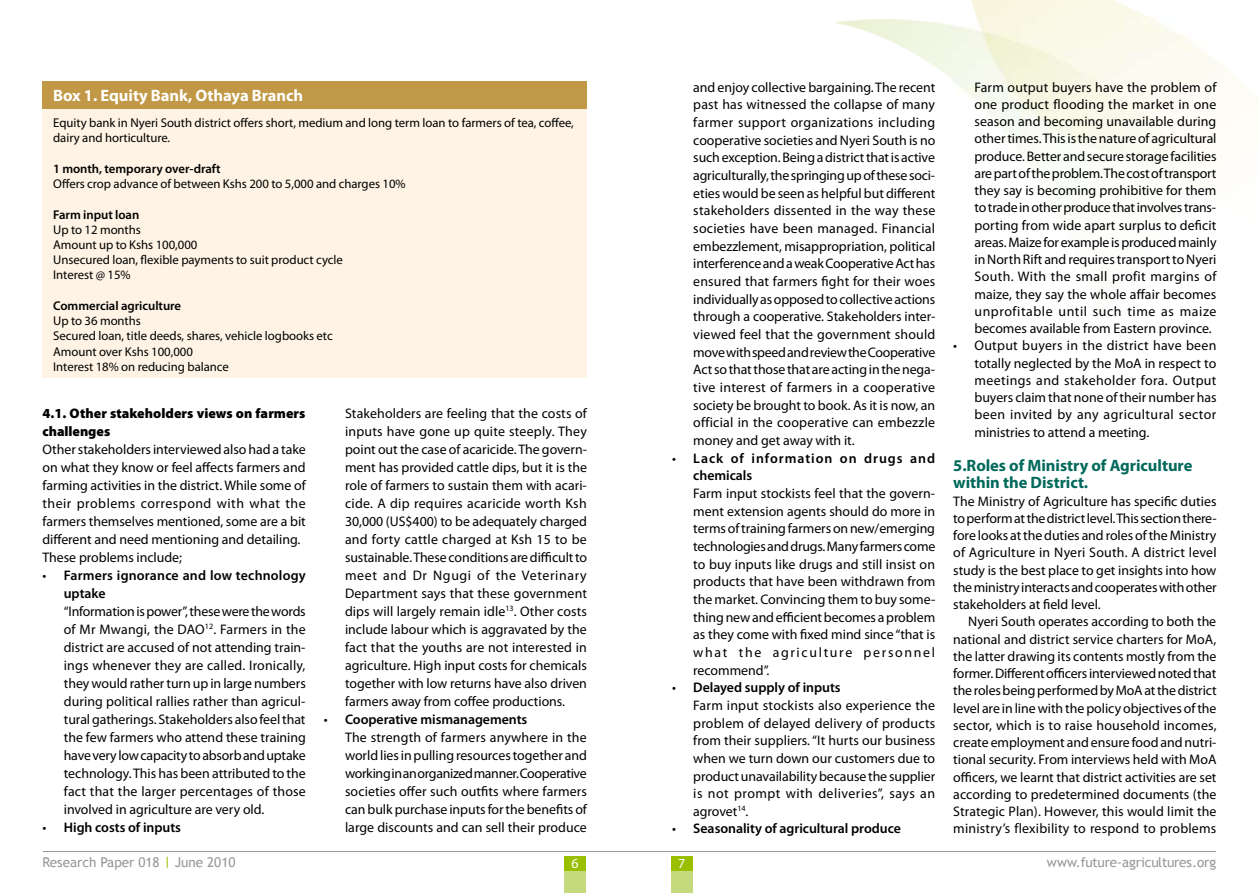
<style>
.page{position:relative;width:1259px;height:893px;background:#fff}
.page>*{position:absolute;margin:0;border:0;box-sizing:border-box;transform-origin:0 0}
.t1{font:700 16.5px/17.2px "Myriad Pro";letter-spacing:-.005em;color:#00695b}
.t2{font:700 16.5px "Myriad Pro";letter-spacing:-.005em;color:#fff}
.t3{font:13.8px/18px "Myriad Pro";letter-spacing:-.005em;color:#000;text-align:justify}
.t4{font:600 13.8px "Myriad Pro";letter-spacing:-.005em;color:#000}
.t5{font:900 13.8px/18px "Myriad Pro";letter-spacing:.005em;color:#000}
.t6{font:600 13.8px/18px "Myriad Pro";letter-spacing:.015em;color:#000}
.t7{font:600 13.8px/17.7px "Myriad Pro";letter-spacing:.065em;color:#000}
.t8{font:13.8px "Myriad Pro";color:#fff}
.t9{font:13.5px "Trebuchet MS";color:#97979b}
.t10{font:12.75px/15.1px "Myriad Pro";letter-spacing:-.005em;color:#000}
.t11{font:600 12.75px "Myriad Pro";letter-spacing:-.005em;color:#000}
.s1{font-weight:400}
.s2{font-weight:600}
.s3{color:#98c000}
</style>
<div class="page">
<div style="left:564px;top:856px;width:22px;height:15px;background:#98c000"></div>
<div style="left:564px;top:871px;width:22px;height:22px;background:#c5d97d"></div>
<hr style="left:43px;top:851px;width:586px;height:1px;background:#97979b">
<div style="left:671px;top:856px;width:21px;height:15px;background:#98c000"></div>
<div style="left:671px;top:871px;width:21px;height:22px;background:#c5d97d"></div>
<hr style="left:629px;top:851px;width:587px;height:1px;background:#97979b">
<img style="left:835px;top:17px;width:157px;height:101px">
<div style="left:43px;top:105px;width:544px;height:273px;background:#fef3e4"></div>
<div style="left:43px;top:81px;width:544px;height:28px;background:#c19845"></div>
<p class="t2" style="left:53px;top:85px;width:252px">Box 1. Equity Bank, Othaya Branch</p>
<p class="t10" style="left:53px;top:115px;width:522px">Equity bank in Nyeri South district offers short, medium and long term loan to farmers of tea, coffee, dairy and horticulture.</p>
<p class="t11" style="left:53px;top:160px;width:169px">1 month, temporary over-draft</p>
<p class="t10" style="left:53px;top:176px;width:354px">Offers crop advance of between Kshs 200 to 5,000 and charges 10%</p>
<p class="t11" style="left:53px;top:206px;width:88px">Farm input loan</p>
<p class="t10" style="left:53px;top:222px;width:291px">Up to 12 months<br>Amount up to Kshs 100,000<br>Unsecured loan, flexible payments to suit product cycle<br>Interest @ 15%</p>
<p class="t11" style="left:53px;top:297px;width:130px">Commercial agriculture</p>
<p class="t10" style="left:53px;top:313px;width:281px">Up to 36 months<br>Secured loan, title deeds, shares, vehicle logbooks etc<br>Amount over Kshs 100,000<br>Interest 18% on reducing balance</p>
<p class="t5" style="left:43px;top:404px;width:264px">4.1. Other stakeholders views on farmers challenges</p>
<p class="t3" style="left:43px;top:440px;width:265px;text-align:left">Other stakeholders interviewed also had a take on what they know or feel affects farmers and farming activities in the district. While some of their problems correspond with what the farmers themselves mentioned, some are a bit different and need mentioning and detailing.<br>These problems include;</p>
<p class="t6" style="left:64px;top:566px;width:243px;text-indent:-21px"><span class="s1">•</span> Farmers ignorance and low technology uptake</p>
<p class="t3" style="left:64px;top:602px;width:244px">“Information is power”, these were the words of Mr Mwangi, the DAO<sup>12</sup>. Farmers in the district are accused of not attending train&shy;ings whenever they are called. Ironically, they would rather turn up in large numbers during political rallies rather than agricul&shy;tural gatherings. Stakeholders also feel that the few farmers who attend these training have very low capacity to absorb and uptake technology. This has been attributed to the fact that the larger percentages of those involved in agriculture are very old.</p>
<p class="t4" style="left:43px;top:819px;width:140px"><span class="s1">•</span> High costs of inputs</p>
<p class="t3" style="left:345px;top:404px;width:244px">Stakeholders are feeling that the costs of inputs have gone up quite steeply. They point out the case of acaricide. The govern&shy;ment has provided cattle dips, but it is the role of farmers to sustain them with acari&shy;cide. A dip requires acaricide worth Ksh 30,000 (US$400) to be adequately charged and forty cattle charged at Ksh 15 to be sustainable. These conditions are difficult to meet and Dr Ngugi of the Veterinary Department says that these government dips will largely remain idle<sup>13</sup>. Other costs include labour which is aggravated by the fact that the youths are not interested in agriculture. High input costs for chemicals together with low returns have also driven farmers away from coffee productions.</p>
<p class="t3" style="left:345px;top:710px;width:244px;text-align:left;text-indent:-21px">• <span class="s2">Cooperative mismanagements<br></span>The strength of farmers anywhere in the world lies in pulling resources together and working in an organized manner. Cooperative societies offer such outfits where farmers can bulk purchase inputs for the benefits of large discounts and can sell their produce</p>
<p class="t3" style="left:693px;top:78px;width:244px">and enjoy collective bargaining. The recent past has witnessed the collapse of many farmer support organizations including cooperative societies and Nyeri South is no such exception. Being a district that is active agriculturally, the springing up of these soci&shy;eties would be seen as helpful but different stakeholders dissented in the way these societies have been managed. Financial embezzlement, misappropriation, political interference and a weak Cooperative Act has ensured that farmers fight for their woes individually as opposed to collective actions through a cooperative. Stakeholders inter&shy;viewed feel that the government should move with speed and review the Cooperative Act so that those that are acting in the nega&shy;tive interest of farmers in a cooperative society be brought to book. As it is now, an official in the cooperative can embezzle money and get away with it.</p>
<p class="t7" style="left:693px;top:449px;width:243px;text-indent:-21px"><span class="s1">•</span> Lack of information on drugs and chemicals</p>
<p class="t3" style="left:693px;top:484px;width:243px">Farm input stockists feel that the govern&shy;ment extension agents should do more in terms of training farmers on new/emerging technologies and drugs. Many farmers come to buy inputs like drugs and still insist on products that have been withdrawn from the market. Convincing them to buy some&shy;thing new and efficient becomes a problem as they come with fixed mind since “that is what the agriculture personnel recommend”.</p>
<p class="t3" style="left:693px;top:678px;width:244px;text-align:left;text-indent:-21px">• <span class="s2">Delayed supply of inputs<br></span>Farm input stockists also experience the problem of delayed delivery of products from their suppliers. “It hurts our business when we turn down our customers due to product unavailability because the supplier is not prompt with deliveries”, says an agrovet<sup>14</sup>.</p>
<p class="t4" style="left:672px;top:820px;width:230px"><span class="s1">•</span> Seasonality of agricultural produce</p>
<p class="t3" style="left:974px;top:78px;width:244px;line-height:17.2px">Farm output buyers have the problem of one product flooding the market in one season and becoming unavailable during other times. This is the nature of agricultural produce. Better and secure storage facilities are part of the problem. The cost of transport they say is becoming prohibitive for them to trade in other produce that involves trans&shy;porting from wide apart surplus to deficit areas. Maize for example is produced mainly in North Rift and requires transport to Nyeri South. With the small profit margins of maize, they say the whole affair becomes unprofitable until such time as maize becomes available from Eastern province.</p>
<p class="t3" style="left:974px;top:337px;width:243px;line-height:17.2px;text-indent:-21px">• Output buyers in the district have been totally neglected by the MoA in respect to meetings and stakeholder fora. Output buyers claim that none of their number has been invited by any agricultural sector ministries to attend a meeting.</p>
<p class="t1" style="left:953px;top:456px;width:241px">5.Roles of Ministry of Agriculture within the District.</p>
<p class="t3" style="left:953px;top:492px;width:265px;line-height:17.2px">The Ministry of Agriculture has specific duties to perform at the district level. This section there&shy;fore looks at the duties and roles of the Ministry of Agriculture in Nyeri South. A district level study is the best place to get insights into how the ministry interacts and cooperates with other stakeholders at field level.</p>
<p class="t3" style="left:953px;top:613px;width:265px;line-height:17.2px;text-indent:15px">Nyeri South operates according to both the national and district service charters for MoA, the latter drawing its contents mostly from the former. Different officers interviewed noted that the roles being performed by MoA at the district level are in line with the policy objectives of the sector, which is to raise household incomes, create employment and ensure food and nutri&shy;tional security. From interviews held with MoA officers, we learnt that district activities are set according to predetermined documents (the Strategic Plan). However, this would limit the ministry’s flexibility to respond to problems</p>
<p class="t9" style="left:43px;top:854px;width:194px">Research Paper 018 <span class="s3">|</span> June 2010</p>
<p class="t8" style="left:571px;top:855px;width:9px">6</p>
<p class="t9" style="left:1046px;top:854px;width:171px">www.future-agricultures.org</p>
<p class="t8" style="left:678px;top:855px;width:9px">7</p>
</div>
